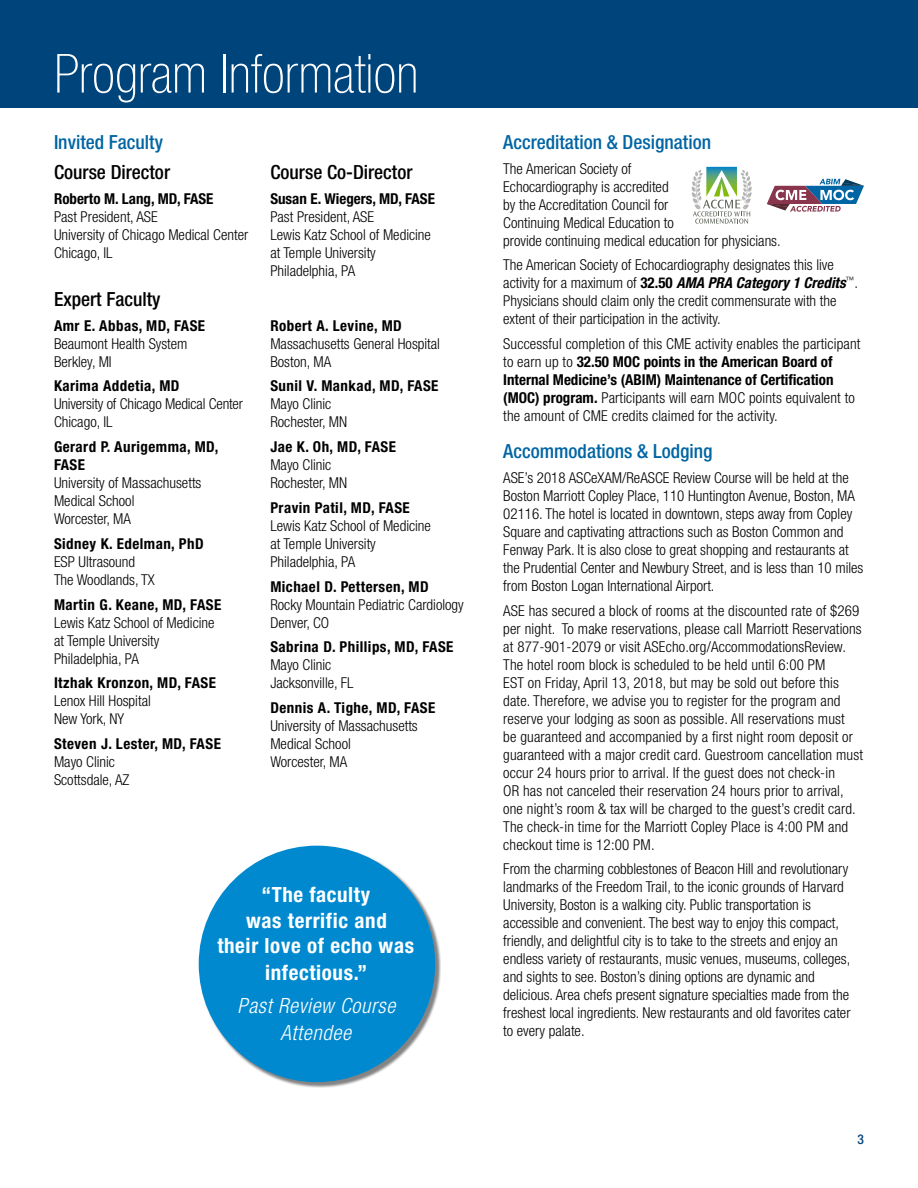
<style>
.page{position:relative;width:918px;height:1188px;background:#fff}
.page>*{position:absolute;margin:0;border:0;box-sizing:border-box;transform-origin:0 0}
.t1{font:100 condensed 54px "Helvetica Neue LT Std";color:#fff}
.t2{font:700 condensed 21px/25.8px "Helvetica Neue LT Std";letter-spacing:.03em;color:#fff;text-align:center}
.t3{font:italic 300 condensed 21px/27px "Helvetica Neue LT Std";letter-spacing:.03em;color:#fff;text-align:center}
.t4{font:500 condensed 19.5px "Helvetica Neue LT Std";color:#0065a4}
.t5{font:500 condensed 19.5px "Helvetica Neue LT Std";color:#000}
.t6{font:300 condensed 15px/18px "Helvetica Neue LT Std";color:#000}
.t7{font:700 condensed 15px/18px "Helvetica Neue LT Std";letter-spacing:.03em;color:#000}
.t8{font:700 condensed 15px "Helvetica Neue LT Std";color:#000}
.t9{font:500 condensed 13.5px "Helvetica Neue LT Std";color:#00447c}
.s1{font-weight:700}
.s2{font-weight:700;font-style:italic}
</style>
<div class="page">
<div style="left:0;top:0;width:918px;height:108px;background:#00447c"></div>
<div style="left:199px;top:847px;width:242px;height:241px;background:#000;opacity:.49"></div>
<div style="left:199px;top:846px;width:236px;height:236px;background:#0089cf;border-radius:50%"></div>
<svg style="left:692px;top:167px;width:60px;height:57px"></svg>
<svg style="left:767px;top:179px;width:97px;height:33px"></svg>
<h1 class="t1" style="left:54px;top:43px;width:366px">Program Information</h1>
<h3 class="t4" style="left:54px;top:130px;width:111px">Invited Faculty</h3>
<h3 class="t5" style="left:54px;top:161px;width:118px">Course Director</h3>
<p class="t8" style="left:54px;top:189px;width:161px">Roberto M. Lang, MD, FASE</p>
<p class="t6" style="left:54px;top:207px;width:196px">Past President, ASE<br>University of Chicago Medical Center<br>Chicago, IL</p>
<h3 class="t5" style="left:54px;top:287px;width:108px">Expert Faculty</h3>
<p class="t7" style="left:54px;top:316px;width:153px">Amr E. Abbas, MD, FASE</p>
<p class="t6" style="left:54px;top:334px;width:135px">Beaumont Health System<br>Berkley, MI</p>
<p class="t7" style="left:54px;top:377px;width:127px">Karima Addetia, MD</p>
<p class="t6" style="left:54px;top:395px;width:191px">University of Chicago Medical Center<br>Chicago, IL</p>
<p class="t7" style="left:54px;top:438px;width:166px">Gerard P. Aurigemma, MD,<br>FASE</p>
<p class="t6" style="left:54px;top:474px;width:149px">University of Massachusetts<br>Medical School<br>Worcester, MA</p>
<p class="t7" style="left:54px;top:534px;width:151px">Sidney K. Edelman, PhD</p>
<p class="t6" style="left:54px;top:553px;width:102px">ESP Ultrasound<br>The Woodlands, TX</p>
<p class="t7" style="left:54px;top:595px;width:169px">Martin G. Keane, MD, FASE</p>
<p class="t6" style="left:54px;top:613px;width:162px">Lewis Katz School of Medicine at Temple University<br>Philadelphia, PA</p>
<p class="t7" style="left:54px;top:674px;width:164px">Itzhak Kronzon, MD, FASE</p>
<p class="t6" style="left:54px;top:692px;width:98px">Lenox Hill Hospital<br>New York, NY</p>
<p class="t7" style="left:54px;top:735px;width:168px">Steven J. Lester, MD, FASE</p>
<p class="t6" style="left:54px;top:753px;width:77px">Mayo Clinic<br>Scottsdale, AZ</p>
<h3 class="t5" style="left:270px;top:161px;width:144px">Course Co-Director</h3>
<p class="t8" style="left:270px;top:189px;width:166px">Susan E. Wiegers, MD, FASE</p>
<p class="t6" style="left:270px;top:207px;width:162px">Past President, ASE<br>Lewis Katz School of Medicine at Temple University<br>Philadelphia, PA</p>
<p class="t7" style="left:270px;top:316px;width:133px">Robert A. Levine, MD</p>
<p class="t6" style="left:270px;top:334px;width:171px">Massachusetts General Hospital<br>Boston, MA</p>
<p class="t7" style="left:270px;top:377px;width:170px">Sunil V. Mankad, MD, FASE</p>
<p class="t6" style="left:270px;top:395px;width:78px">Mayo Clinic<br>Rochester, MN</p>
<p class="t7" style="left:270px;top:438px;width:127px">Jae K. Oh, MD, FASE</p>
<p class="t6" style="left:270px;top:456px;width:78px">Mayo Clinic<br>Rochester, MN</p>
<p class="t7" style="left:270px;top:498px;width:141px">Pravin Patil, MD, FASE</p>
<p class="t6" style="left:270px;top:517px;width:162px">Lewis Katz School of Medicine at Temple University<br>Philadelphia, PA</p>
<p class="t7" style="left:270px;top:577px;width:160px">Michael D. Pettersen, MD</p>
<p class="t6" style="left:270px;top:595px;width:195px">Rocky Mountain Pediatric Cardiology<br>Denver, CO</p>
<p class="t7" style="left:270px;top:638px;width:185px">Sabrina D. Phillips, MD, FASE</p>
<p class="t6" style="left:270px;top:656px;width:85px">Mayo Clinic<br>Jacksonville, FL</p>
<p class="t7" style="left:270px;top:699px;width:167px">Dennis A. Tighe, MD, FASE</p>
<p class="t6" style="left:270px;top:717px;width:149px">University of Massachusetts<br>Medical School<br>Worcester, MA</p>
<h2 class="t2" style="left:217px;top:882px;width:198px">“The faculty<br>was terrific and<br>their love of echo was infectious.”</h2>
<h2 class="t3" style="left:238px;top:993px;width:159px">Past Review Course<br>Attendee</h2>
<h3 class="t4" style="left:503px;top:130px;width:209px">Accreditation &amp; Designation</h3>
<p class="t6" style="left:503px;top:159px;width:279px">The American Society of<br>Echocardiography is accredited<br>by the Accreditation Council for<br>Continuing Medical Education to<br>provide continuing medical education for physicians.</p>
<p class="t6" style="left:503px;top:256px;width:356px">The American Society of Echocardiography designates this live activity for a maximum of <span class="s1">32.50</span> <span class="s2">AMA PRA Category 1 Credits</span><sup>™</sup>.<br>Physicians should claim only the credit commensurate with the extent of their participation in the activity.</p>
<p class="t6" style="left:503px;top:335px;width:359px">Successful completion of this CME activity enables the participant to earn up to <span class="s1">32.50 MOC points in the American Board of Internal Medicine’s (ABIM) Maintenance of Certification (MOC) program.</span> Participants will earn MOC points equivalent to the amount of CME credits claimed for the activity.</p>
<h3 class="t4" style="left:503px;top:440px;width:211px">Accommodations &amp; Lodging</h3>
<p class="t6" style="left:503px;top:468px;width:362px">ASE’s 2018 ASCeXAM/ReASCE Review Course will be held at the Boston Marriott Copley Place, 110 Huntington Avenue, Boston, MA 02116. The hotel is located in downtown, steps away from Copley Square and captivating attractions such as Boston Common and Fenway Park. It is also close to great shopping and restaurants at the Prudential Center and Newbury Street, and is less than 10 miles from Boston Logan International Airport.</p>
<p class="t6" style="left:503px;top:601px;width:361px">ASE has secured a block of rooms at the discounted rate of $269 per night. To make reservations, please call Marriott Reservations at 877-901-2079 or visit ASEcho.org/AccommodationsReview.<br>The hotel room block is scheduled to be held until 6:00 PM<br>EST on Friday, April 13, 2018, but may be sold out before this date. Therefore, we advise you to register for the program and reserve your lodging as soon as possible. All reservations must<br>be guaranteed and accompanied by a first night room deposit or guaranteed with a major credit card. Guestroom cancellation must occur 24 hours prior to arrival. If the guest does not check-in<br>OR has not canceled their reservation 24 hours prior to arrival, one night’s room &amp; tax will be charged to the guest’s credit card.<br>The check-in time for the Marriott Copley Place is 4:00 PM and checkout time is 12:00 PM.</p>
<p class="t6" style="left:503px;top:860px;width:349px">From the charming cobblestones of Beacon Hill and revolutionary landmarks of the Freedom Trail, to the iconic grounds of Harvard University, Boston is a walking city. Public transportation is accessible and convenient. The best way to enjoy this compact, friendly, and delightful city is to take to the streets and enjoy an endless variety of restaurants, music venues, museums, colleges, and sights to see. Boston’s dining options are dynamic and delicious. Area chefs present signature specialties made from the freshest local ingredients. New restaurants and old favorites cater to every palate.</p>
<p class="t9" style="left:858px;top:1131px;width:8px">3</p>
</div>
